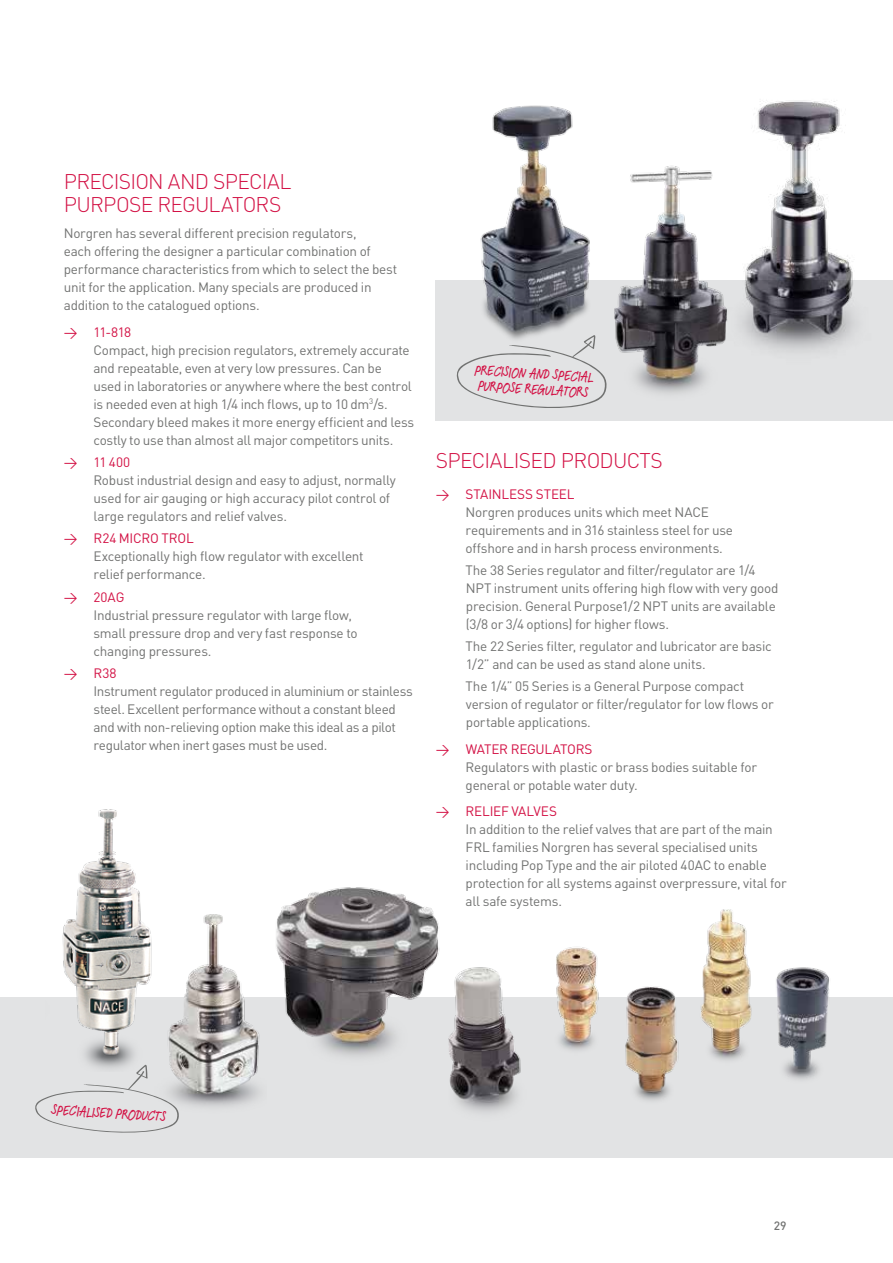
<style>
.page{position:relative;width:893px;height:1263px;background:#fff}
.page>*{position:absolute;margin:0;border:0;box-sizing:border-box;transform-origin:0 0}
.t1{font:300 21px/22.5px "DIN";letter-spacing:-.035em;color:#d31245}
.t2{font:500 15.3px/15.9px "Feltpen LTCE";color:#d31245}
.t3{font:13.5px/18px "DIN";letter-spacing:-.02em;color:#717271}
.t4{font:500 12px "DIN";color:#717271}
.s1{font-family:"DIN Pro";color:#d31245}
.s2{color:#d31245}
</style>
<div class="page">
<div style="left:0;top:997px;width:893px;height:160px;background:#e2e3e4"></div>
<img style="left:62px;top:809px;width:90px;height:256px">
<img style="left:751px;top:100px;width:133px;height:181px">
<img style="left:621px;top:165px;width:130px;height:116px">
<img style="left:276px;top:887px;width:173px;height:170px">
<img style="left:776px;top:967px;width:53px;height:113px">
<img style="left:449px;top:967px;width:72px;height:146px">
<img style="left:446px;top:105px;width:175px;height:176px">
<svg style="left:436px;top:281px;width:457px;height:140px;background:#aeafb2"></svg>
<img style="left:168px;top:914px;width:92px;height:193px">
<img style="left:701px;top:909px;width:51px;height:151px">
<img style="left:556px;top:947px;width:43px;height:103px">
<img style="left:625px;top:986px;width:54px;height:115px">
<svg style="left:456px;top:335px;width:151px;height:74px;background:#dcddde"></svg>
<svg style="left:35px;top:1065px;width:144px;height:68px"></svg>
<h1 class="t1" style="left:64px;top:170px;width:217px">PRECISION and SPECIAL<br>PURPOSE REGULATORS</h1>
<p class="t3" style="left:64px;top:224px;width:335px">N orgren has several different precision regulators,<br>each offering the designer a particular combination of performance characteristics from which to select the best unit for the application. Many specials are produced in addition to the catalogued options.</p>
<p class="t3" style="left:94px;top:323px;width:322px;text-indent:-30px"><span class="s1">→</span> <span class="s2">11-818<br></span>Compact, high precision regulators, extremely accurate and repeatable, even at very low pressures. Can be<br>used in laboratories or anywhere where the best control is needed even at high 1/4 inch flows, up to 10 dm<sup>3</sup>/s.<br>Secondary bleed makes it more energy efficient and less costly to use than almost all major competitors units.</p>
<p class="t3" style="left:94px;top:453px;width:304px;text-indent:-30px"><span class="s1">→</span> <span class="s2">11 400<br></span>Robust industrial design and easy to adjust, normally used for air gauging or high accuracy pilot control of large regulators and relief valves.</p>
<p class="t3" style="left:94px;top:529px;width:272px;text-indent:-30px"><span class="s1">→</span> <span class="s2">R24 MICRO TROL<br></span>Exceptionally high flow regulator with excellent relief performance.</p>
<p class="t3" style="left:94px;top:587px;width:266px;text-indent:-30px"><span class="s1">→</span> <span class="s2">20AG<br></span>I ndustrial pressure regulator with large flow, small pressure drop and very fast response to changing pressures.</p>
<p class="t3" style="left:94px;top:664px;width:321px;text-indent:-30px"><span class="s1">→</span> <span class="s2">R38<br></span>I nstrument regulator produced in aluminium or stainless steel. Excellent performance without a constant bleed and with non-relieving option make this ideal as a pilot regulator when inert gases must be used.</p>
<p class="t2" style="left:475px;top:361px;width:121px;rotate:4deg">Prec ision and spec ial purpose</p>
<p class="t2" style="left:525px;top:380px;width:8px;rotate:4deg">regu</p>
<p class="t2" style="left:552px;top:382px;width:21px;rotate:4deg">lators</p>
<h1 class="t1" style="left:436px;top:449px;width:226px">SPECIALISED PRODUCTS</h1>
<p class="t3" style="left:466px;top:485px;width:269px;text-indent:-30px"><span class="s1">→</span> <span class="s2">Stainless steel<br></span>Norgren produces units which meet NACE requirements and in 316 stainless steel for use offshore and in harsh process environments.</p>
<p class="t3" style="left:436px;top:561px;width:20px">T</p>
<p class="t3" style="left:466px;top:561px;width:291px;text-indent:7px">he 38 Series regulator and filter/regulator are 1/4<br>NPT</p>
<p class="t3" style="left:466px;top:579px;width:314px;text-indent:28px">instrument units offering high flow with very good precision. General Purpose1/2 NPT</p>
<p class="t3" style="left:671px;top:597px;width:107px">units are available</p>
<p class="t3" style="left:466px;top:615px;width:205px">(3/8 or 3/4 options) for higher flows.</p>
<p class="t3" style="left:436px;top:637px;width:20px">T</p>
<p class="t3" style="left:466px;top:637px;width:307px;text-indent:7px">he 22 Series filter, regulator and lubricator are basic<br>1/2” and can be used as stand alone units.</p>
<p class="t3" style="left:436px;top:677px;width:20px">T</p>
<p class="t3" style="left:466px;top:677px;width:309px;text-indent:7px">he 1/4” 05 Series is a General Purpose compact version of regulator or filter/regulator for low flows or portable applications.</p>
<p class="t3" style="left:466px;top:740px;width:293px;text-indent:-30px"><span class="s1">→</span> <span class="s2">Water regu lators<br></span>Regulators with plastic or brass bodies suitable for general or potable water duty.</p>
<p class="t3" style="left:466px;top:802px;width:309px;text-indent:-30px"><span class="s1">→</span> <span class="s2">Relief valves<br></span>I n addition to the relief valves that are part of the main<br>FRL</p>
<p class="t3" style="left:466px;top:838px;width:323px;text-indent:27px">families N orgren has several specialised units including Pop Type and the air piloted 40AC to enable protection for all systems against overpressure, vital for all safe systems.</p>
<p class="t2" style="left:52px;top:1101px;width:99px;rotate:4deg">Spec ialise d pro ducts</p>
<p class="t4" style="left:774px;top:1218px;width:14px">29</p>
</div>
